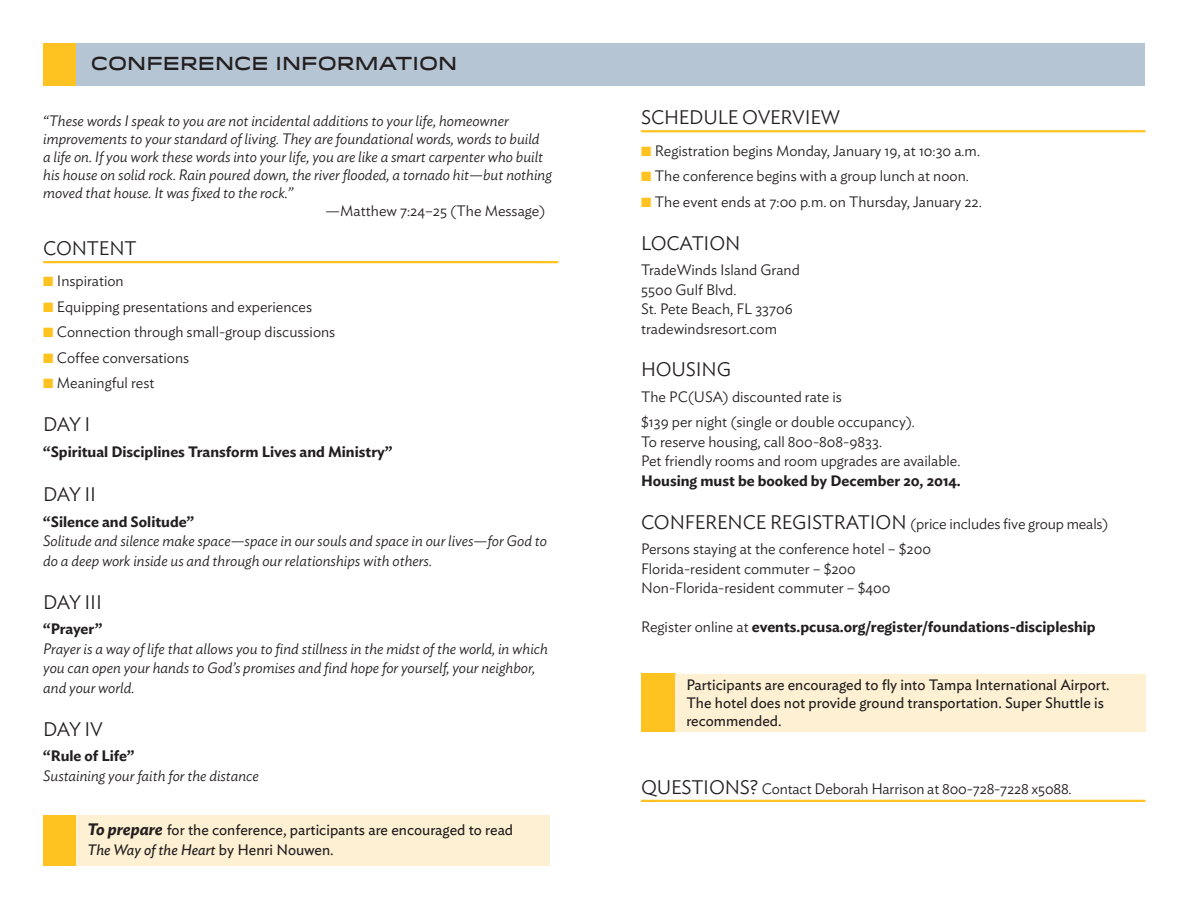
<style>
.page{position:relative;width:1188px;height:918px;background:#fff}
.page>*{position:absolute;margin:0;border:0;box-sizing:border-box;transform-origin:0 0}
.Heads{font:300 19.5px "Ideal Sans";letter-spacing:-.01em;color:#231f20}
.Heads_w_rule{font:300 19.5px "Ideal Sans";letter-spacing:-.01em;color:#231f20}
.t1{font:500 18.75px "Idlewild";color:#231f20;scale:.8 1}
.t2{font:italic 300 15px/18px "Ideal Sans";color:#231f20}
.Heads_w_rule-2{font:300 15px "Ideal Sans";color:#231f20}
.Text{font:300 15px "Ideal Sans";color:#231f20}
.Subhead{font:15px/18px "Ideal Sans";color:#231f20}
.Heads-2{font:600 15px "Ideal Sans";color:#231f20}
.Heads-3{font:300 15px "Ideal Sans";letter-spacing:-.01em;color:#231f20}
.Subhead-2{font:600 15px "Ideal Sans";color:#231f20}
.s1{color:#fec221}
.s2{font-weight:600;font-style:italic;font-size:16.5px}
.s3{font-style:italic}
.s4{font-size:19.5px}
.s5{font-weight:300}
</style>
<div class="page">
<div style="left:43px;top:43px;width:1102px;height:42px;background:#b6c5d3"></div>
<hr style="left:641px;top:130px;width:504px;height:2px;background:#fec221">
<hr style="left:641px;top:800px;width:504px;height:2px;background:#fec221">
<hr style="left:43px;top:261px;width:515px;height:2px;background:#fec221">
<div style="left:43px;top:815px;width:35px;height:51px;background:#fec221"></div>
<div style="left:77px;top:815px;width:473px;height:51px;background:#fef1d3"></div>
<div style="left:641px;top:674px;width:35px;height:58px;background:#fec221"></div>
<div style="left:676px;top:674px;width:470px;height:58px;background:#fef1d3"></div>
<div style="left:43px;top:43px;width:32px;height:42px;background:#fec221"></div>
<p class="t1" style="left:91px;top:49px;width:460px">CONFERENCE INFORMATION</p>
<p class="t2" style="left:43px;top:110px;width:510px">“These words I speak to you are not incidental additions to your life, homeowner improvements to your standard of living. They are foundational words, words to build<br>a life on. If you work these words into your life, you are like a smart carpenter who built his house on solid rock. Rain poured down, the river flooded, a tornado hit—but nothing moved that house. It was fixed to the rock.”</p>
<p class="Heads_w_rule-2" style="left:326px;top:199px;width:221px">—Matthew 7:24–25 (The Message)</p>
<p class="Heads_w_rule" style="left:43px;top:233px;width:95px">CONTENT</p>
<p class="Text" style="left:43px;top:270px;width:82px"><span class="s1">■</span> Inspiration</p>
<p class="Text" style="left:43px;top:295px;width:271px"><span class="s1">■</span> Equipping presentations and experiences</p>
<p class="Text" style="left:43px;top:321px;width:294px"><span class="s1">■</span> Connection through small-group discussions</p>
<p class="Text" style="left:43px;top:346px;width:148px"><span class="s1">■</span> Coffee conversations</p>
<p class="Text" style="left:43px;top:372px;width:113px"><span class="s1">■</span> Meaningful rest</p>
<p class="Heads" style="left:43px;top:410px;width:49px">DAY I</p>
<p class="Heads-2" style="left:43px;top:440px;width:351px">“Spiritual Disciplines Transform Lives and Ministry”</p>
<p class="Heads" style="left:43px;top:480px;width:55px">DAY II</p>
<p class="Subhead-2" style="left:43px;top:510px;width:152px">“Silence and Solitude”</p>
<p class="t2" style="left:43px;top:530px;width:505px;line-height:19.5px">Solitude and silence make space—space in our souls and space in our lives—for God to do a deep work inside us and through our relationships with others.</p>
<p class="Heads" style="left:43px;top:587px;width:60px">DAY III</p>
<p class="Subhead-2" style="left:43px;top:617px;width:61px">“Prayer”</p>
<p class="t2" style="left:43px;top:637px;width:506px;line-height:19.5px">Prayer is a way of life that allows you to find stillness in the midst of the world, in which you can open your hands to God’s promises and find hope for yourself, your neighbor, and your world.</p>
<p class="Heads" style="left:43px;top:714px;width:61px">DAY IV</p>
<p class="Subhead-2" style="left:43px;top:744px;width:93px">“Rule of Life”</p>
<p class="t2" style="left:43px;top:765px;width:217px">Sustaining your faith for the distance</p>
<p class="Subhead" style="left:87px;top:819px;width:427px;line-height:19.5px"><span class="s2">To prepare</span> for the conference, participants are encouraged to read<br><span class="s3">The Way of the Heart</span> by Henri Nouwen.</p>
<p class="Heads_w_rule" style="left:641px;top:102px;width:201px">SCHEDULE OVERVIEW</p>
<p class="Text" style="left:641px;top:139px;width:341px"><span class="s1">■</span> Registration begins Monday, January 19, at 10:30 a.m.</p>
<p class="Text" style="left:641px;top:164px;width:329px"><span class="s1">■</span> The conference begins with a group lunch at noon.</p>
<p class="Text" style="left:641px;top:190px;width:342px"><span class="s1">■</span> The event ends at 7:00 p.m. on Thursday, January 22.</p>
<p class="Heads" style="left:641px;top:228px;width:101px">LOCATION</p>
<p class="Heads_w_rule-2" style="left:641px;top:258px;width:160px">TradeWinds Island Grand</p>
<p class="Heads_w_rule-2" style="left:641px;top:278px;width:97px">5500 Gulf Blvd.</p>
<p class="Heads_w_rule-2" style="left:641px;top:297px;width:153px">St. Pete Beach, FL 33706</p>
<p class="Heads_w_rule-2" style="left:641px;top:317px;width:138px">tradewindsresort.com</p>
<p class="Heads" style="left:641px;top:355px;width:92px">HOUSING</p>
<p class="Heads-3" style="left:641px;top:385px;width:202px">The PC(USA) discounted rate is</p>
<p class="Heads_w_rule-2" style="left:641px;top:411px;width:275px">$139 per night (single or double occupancy).</p>
<p class="Heads_w_rule-2" style="left:641px;top:430px;width:243px">To reserve housing, call 800-808-9833.</p>
<p class="Heads_w_rule-2" style="left:641px;top:450px;width:321px">Pet friendly rooms and room upgrades are available.</p>
<p class="Heads-2" style="left:641px;top:469px;width:321px">Housing must be booked by December 20, 2014.</p>
<p class="Heads-3" style="left:641px;top:512px;width:469px"><span class="s4">CONFERENCE REGISTRATION</span> (price includes five group meals)</p>
<p class="Heads_w_rule-2" style="left:641px;top:538px;width:291px">Persons staying at the conference hotel – $200</p>
<p class="Heads_w_rule-2" style="left:641px;top:557px;width:216px">Florida-resident commuter – $200</p>
<p class="Heads_w_rule-2" style="left:641px;top:577px;width:251px">Non-Florida-resident commuter – $400</p>
<p class="Heads-2" style="left:641px;top:615px;width:456px"><span class="s5">Register online at</span> events.pcusa.org/register/foundations-discipleship</p>
<p class="Subhead" style="left:686px;top:675px;width:425px">Participants are encouraged to fly into Tampa International Airport.<br>The hotel does not provide ground transportation. Super Shuttle is recommended.</p>
<p class="Heads_w_rule-2" style="left:641px;top:777px;width:432px"><span class="s4">QUESTIONS?</span> Contact Deborah Harrison at 800-728-7228 x5088.</p>
</div>
